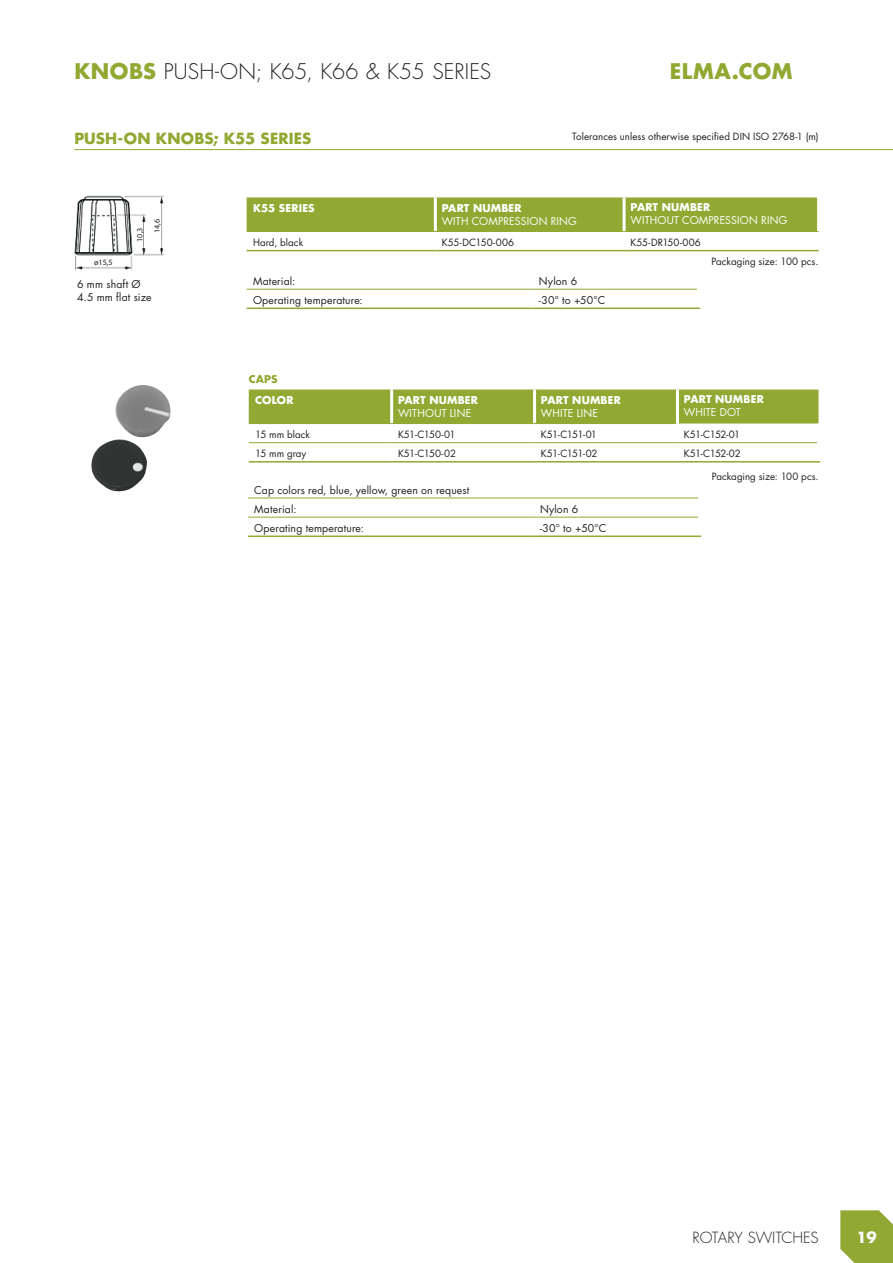
<style>
.page{position:relative;width:893px;height:1263px;background:#fff}
.page>*{position:absolute;margin:0;border:0;box-sizing:border-box;transform-origin:0 0}
.t1{font:300 21px "Futura Std";letter-spacing:.005em;color:#231f20}
.t2{font:700 21px "Futura Std";letter-spacing:.025em;color:#91a832}
.Haupttitel{font:700 15px "Futura Std";letter-spacing:.01em;color:#91a832}
.t3{font:300 15px "Futura Std";letter-spacing:-.01em;color:#231f20}
.t4{font:700 15px "Futura Std";color:#fff}
.Legenden{font:10.5px "Futura Std";letter-spacing:.015em;color:#231f20}
.Titel_Tabelle_negati{font:10.5px "Futura Std";letter-spacing:.015em;color:#fff}
.Titel_Tabelle_negati-2{font:700 10.5px "Futura Std";letter-spacing:.015em;color:#fff}
.Titel_Tabelle_petrol{font:700 10.5px "Futura Std";color:#91a832}
.Lauftext_Tabelle_2{font:9.75px "Futura Std";color:#231f20}
.Lauftext_Tabelle_2-2{font:9.75px "Futura Std";letter-spacing:-.06em;color:#231f20}
.Lauftext_Tabelle_2-3{font:9.75px "Futura Std";letter-spacing:-.07em;color:#231f20}
.Lauftext_Tabelle_2-4{font:9.75px "Futura Std";letter-spacing:-.035em;color:#231f20}
.Lauftext_Tabelle_2-5{font:9.75px "Futura Std";letter-spacing:-.05em;color:#231f20}
.t5{font:8.1px/17.2px "Myriad Pro";color:#231f20}
.s1{font-weight:700;color:#91a832}
</style>
<div class="page">
<img style="left:74px;top:195px;width:90px;height:75px">
<div style="left:134px;top:226px;width:8px;height:18px;background:#fff"></div>
<div style="left:151px;top:214px;width:9px;height:20px;background:#fff"></div>
<div style="left:90px;top:256px;width:29px;height:10px;background:#fff"></div>
<img style="left:91px;top:439px;width:56px;height:53px">
<img style="left:115px;top:385px;width:56px;height:53px">
<svg style="left:840px;top:1210px;width:53px;height:53px;background:#9aaf43"></svg>
<hr style="left:74px;top:149px;width:819px;height:1px;background:#91a832">
<div style="left:249px;top:389px;width:570px;height:35px;background:#91a832"></div>
<hr style="left:390px;top:389px;width:3px;height:34px;background:#fff">
<hr style="left:533px;top:389px;width:3px;height:34px;background:#fff">
<hr style="left:249px;top:423px;width:143px;height:1px;background:#91a832">
<hr style="left:392px;top:423px;width:143px;height:1px;background:#91a832">
<hr style="left:535px;top:423px;width:141px;height:1px;background:#91a832">
<hr style="left:249px;top:442px;width:143px;height:1px;background:#91a832">
<hr style="left:249px;top:461px;width:143px;height:2px;background:#91a832">
<hr style="left:392px;top:442px;width:143px;height:1px;background:#91a832">
<hr style="left:535px;top:442px;width:142px;height:1px;background:#91a832">
<hr style="left:677px;top:442px;width:140px;height:1px;background:#91a832">
<hr style="left:392px;top:461px;width:143px;height:2px;background:#91a832">
<hr style="left:535px;top:461px;width:142px;height:2px;background:#91a832">
<hr style="left:677px;top:461px;width:143px;height:2px;background:#91a832">
<hr style="left:676px;top:389px;width:3px;height:35px;background:#fff">
<div style="left:247px;top:197px;width:570px;height:34px;background:#91a832"></div>
<hr style="left:434px;top:197px;width:3px;height:34px;background:#fff">
<hr style="left:247px;top:231px;width:188px;height:1px;background:#91a832">
<hr style="left:247px;top:250px;width:188px;height:1px;background:#91a832">
<hr style="left:435px;top:231px;width:189px;height:1px;background:#91a832">
<hr style="left:624px;top:231px;width:195px;height:1px;background:#91a832">
<hr style="left:435px;top:250px;width:189px;height:1px;background:#91a832">
<hr style="left:624px;top:250px;width:195px;height:1px;background:#91a832">
<hr style="left:623px;top:197px;width:3px;height:34px;background:#fff">
<hr style="left:247px;top:289px;width:286px;height:1px;background:#91a832">
<hr style="left:247px;top:308px;width:286px;height:1px;background:#91a832">
<hr style="left:533px;top:289px;width:164px;height:1px;background:#91a832">
<hr style="left:533px;top:308px;width:167px;height:1px;background:#91a832">
<hr style="left:248px;top:498px;width:286px;height:1px;background:#91a832">
<hr style="left:248px;top:517px;width:286px;height:1px;background:#91a832">
<hr style="left:248px;top:535px;width:286px;height:2px;background:#91a832">
<hr style="left:534px;top:498px;width:164px;height:1px;background:#91a832">
<hr style="left:534px;top:517px;width:164px;height:1px;background:#91a832">
<hr style="left:534px;top:535px;width:167px;height:2px;background:#91a832">
<p class="t1" style="left:74px;top:59px;width:418px"><span class="s1">KNOBS</span> PUSH-ON; K65, K66 &amp; K55 SERIES</p>
<p class="Haupttitel" style="left:74px;top:128px;width:238px">PUSH-ON KNOBS; K55 SERIES</p>
<h1 class="t2" style="left:670px;top:57px;width:124px">ELMA.COM</h1>
<p class="Lauftext_Tabelle_2" style="left:572px;top:130px;width:248px">Tolerances unless otherwise specified DIN ISO 2768-1 (m)</p>
<p class="t5" style="left:94px;top:253px;width:20px">ø15,5</p>
<p class="t5" style="left:131px;top:233px;width:16px;text-indent:-9px;rotate:-90deg">10,3<br>14,6</p>
<p class="Legenden" style="left:77px;top:277px;width:65px">6 mm shaft Ø</p>
<p class="Legenden" style="left:77px;top:291px;width:76px">4.5 mm flat size</p>
<p class="Titel_Tabelle_negati-2" style="left:253px;top:201px;width:63px">K55 SERIES</p>
<p class="Titel_Tabelle_negati-2" style="left:442px;top:201px;width:81px">PART NUMBER</p>
<p class="Titel_Tabelle_negati" style="left:442px;top:215px;width:137px">WITH COMPRESSION RING</p>
<p class="Titel_Tabelle_negati-2" style="left:630px;top:200px;width:81px">PART NUMBER</p>
<p class="Titel_Tabelle_negati" style="left:630px;top:214px;width:158px">WITHOUT COMPRESSION RING</p>
<p class="Lauftext_Tabelle_2" style="left:253px;top:236px;width:52px">Hard, black</p>
<p class="Lauftext_Tabelle_2" style="left:442px;top:236px;width:74px">K55-DC150-006</p>
<p class="Lauftext_Tabelle_2" style="left:630px;top:236px;width:72px">K55-DR150-006</p>
<p class="Legenden" style="left:253px;top:274px;width:44px">Material:</p>
<p class="Legenden" style="left:539px;top:274px;width:40px">Nylon 6</p>
<p class="Legenden" style="left:253px;top:294px;width:111px">Operating temperature:</p>
<p class="Legenden" style="left:539px;top:294px;width:68px">-30° to +50°C</p>
<p class="Lauftext_Tabelle_2" style="left:711px;top:255px;width:108px">Packaging size: 100 pcs.</p>
<p class="Titel_Tabelle_petrol" style="left:249px;top:372px;width:30px">CAPS</p>
<p class="Titel_Tabelle_negati-2" style="left:255px;top:393px;width:40px">COLOR</p>
<p class="Titel_Tabelle_negati-2" style="left:398px;top:393px;width:81px">PART NUMBER</p>
<p class="Titel_Tabelle_negati" style="left:398px;top:407px;width:75px">WITHOUT LINE</p>
<p class="Titel_Tabelle_negati-2" style="left:541px;top:393px;width:81px">PART NUMBER</p>
<p class="Titel_Tabelle_negati" style="left:541px;top:407px;width:59px">WHITE LINE</p>
<p class="Titel_Tabelle_negati-2" style="left:684px;top:392px;width:81px">PART NUMBER</p>
<p class="Titel_Tabelle_negati" style="left:684px;top:406px;width:58px">WHITE DOT</p>
<p class="Lauftext_Tabelle_2" style="left:255px;top:428px;width:56px">15 mm black</p>
<p class="Lauftext_Tabelle_2-2" style="left:398px;top:428px;width:59px">K51-C150-01</p>
<p class="Lauftext_Tabelle_2-3" style="left:541px;top:428px;width:58px">K51-C151-01</p>
<p class="Lauftext_Tabelle_2-2" style="left:684px;top:428px;width:58px">K51-C152-01</p>
<p class="Lauftext_Tabelle_2" style="left:255px;top:447px;width:53px">15 mm gray</p>
<p class="Lauftext_Tabelle_2-4" style="left:398px;top:447px;width:60px">K51-C150-02</p>
<p class="Lauftext_Tabelle_2-2" style="left:541px;top:447px;width:58px">K51-C151-02</p>
<p class="Lauftext_Tabelle_2-5" style="left:684px;top:447px;width:59px">K51-C152-02</p>
<p class="Legenden" style="left:254px;top:483px;width:217px">Cap colors red, blue, yellow, green on request</p>
<p class="Legenden" style="left:254px;top:502px;width:44px">Material:</p>
<p class="Legenden" style="left:540px;top:502px;width:40px">Nylon 6</p>
<p class="Legenden" style="left:254px;top:522px;width:111px">Operating temperature:</p>
<p class="Legenden" style="left:540px;top:522px;width:68px">-30° to +50°C</p>
<p class="Lauftext_Tabelle_2" style="left:712px;top:470px;width:108px">Packaging size: 100 pcs.</p>
<h2 class="t3" style="left:693px;top:1228px;width:127px">ROTARY SWITCHES</h2>
<h2 class="t4" style="left:857px;top:1227px;width:22px">19</h2>
</div>
